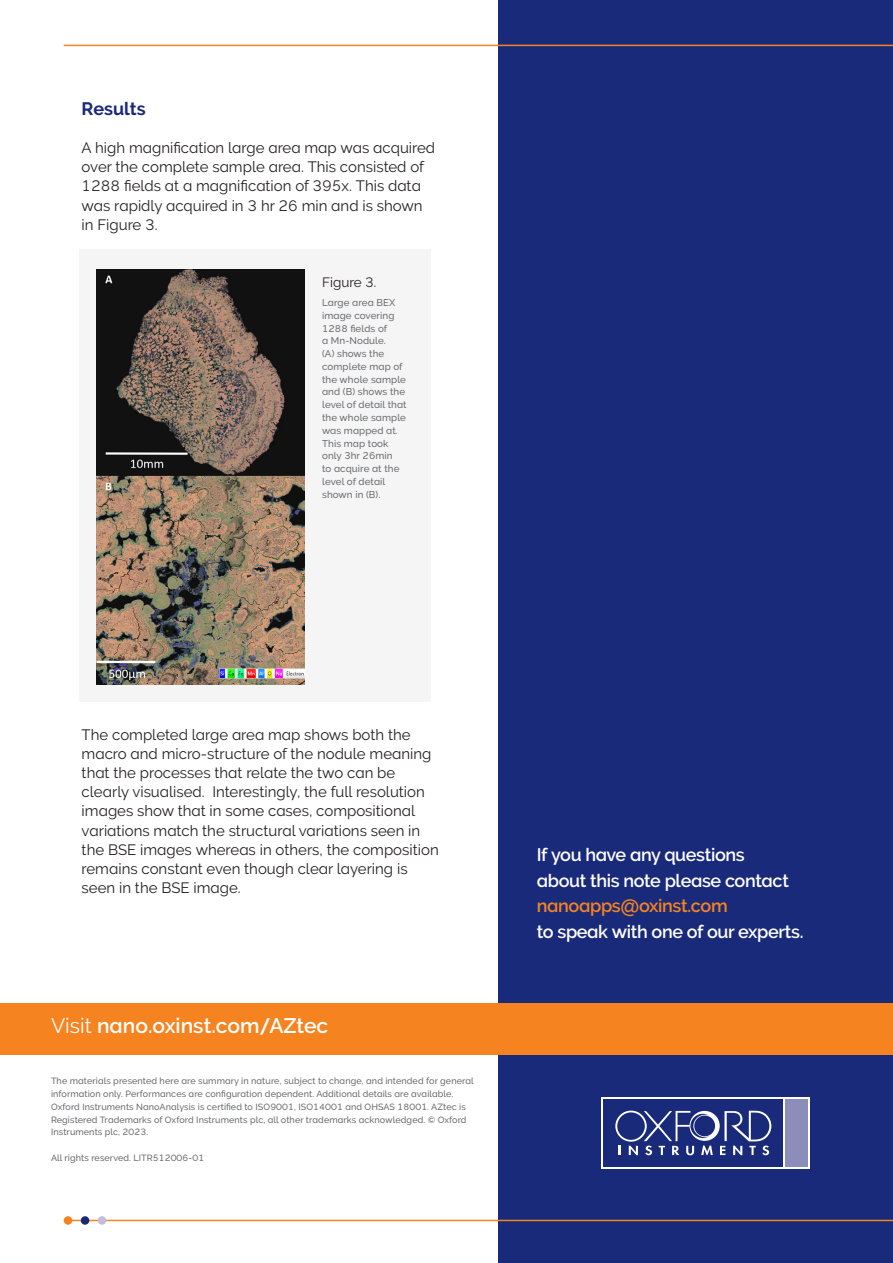
<style>
.page{position:relative;width:893px;height:1263px;background:#fff}
.page>*{position:absolute;margin:0;border:0;box-sizing:border-box;transform-origin:0 0}
.t1{font:700 21px "Oxford Raleway Semi";color:#fff}
.t2{font:700 18px/25.5px "Oxford Raleway Semi";letter-spacing:-.02em;color:#fff}
.Header_1{font:18px "Oxford Raleway Bold";color:#1a2a7a}
.Header_1-2{font:15px/19.2px "Oxford Raleway Regular";color:#231f20}
.Large_Caption{font:13.5px "Oxford Raleway Regular";color:#231f20}
.Small_Caption{font:9.75px/12.8px "Oxford Raleway Medium";letter-spacing:.01em;color:#6c6d70}
.Small_Caption-2{font:9px/12.8px "Oxford Raleway Medium";letter-spacing:.01em;color:#6c6d70}
.s1{font-family:"Oxford Raleway Regular";font-weight:400}
.s2{color:#f58420}
</style>
<div class="page">
<div style="left:499px;top:0;width:394px;height:1263px;background:#1a2a7a"></div>
<div style="left:0;top:1003px;width:893px;height:51px;background:#f58420"></div>
<div style="left:602px;top:1097px;width:208px;height:72px;background:#fff"></div>
<div style="left:604px;top:1099px;width:179px;height:68px;background:#1a2a7a"></div>
<div style="left:785px;top:1099px;width:23px;height:68px;background:#8c8db9"></div>
<svg style="left:615px;top:1110px;width:156px;height:45px"></svg>
<div style="left:79px;top:250px;width:351px;height:452px;background:#f5f5f6"></div>
<img style="left:97px;top:270px;width:208px;height:415px">
<hr style="left:64px;top:1220px;width:829px;height:1px;background:#f58420">
<div style="left:64px;top:1216px;width:8px;height:9px;background:#f58420;border-radius:50%"></div>
<div style="left:81px;top:1216px;width:8px;height:9px;background:#1a2a7a;border-radius:50%"></div>
<div style="left:98px;top:1216px;width:8px;height:9px;background:#bebed9;border-radius:50%"></div>
<hr style="left:64px;top:45px;width:829px;height:1px;background:#f58420">
<p class="Header_1" style="left:82px;top:98px;width:66px">Results</p>
<p class="Header_1-2" style="left:82px;top:138px;width:355px">A high magnification large area map was acquired over the complete sample area. This consisted of 1288 fields at a magnification of 395x. This data was rapidly acquired in 3 hr 26 min and is shown in Figure 3.</p>
<p class="Large_Caption" style="left:322px;top:274px;width:56px">Figure 3.</p>
<p class="Small_Caption" style="left:322px;top:296px;width:86px">Large area BEX image covering<br>1288 fields of<br>a Mn-Nodule.<br>(A) shows the complete map of the whole sample and (B) shows the level of detail that the whole sample was mapped at.<br>This map took only 3hr 26min<br>to acquire at the level of detail shown in (B).</p>
<p class="Header_1-2" style="left:82px;top:725px;width:359px">The completed large area map shows both the macro and micro-structure of the nodule meaning that the processes that relate the two can be clearly visualised. Interestingly, the full resolution images show that in some cases, compositional variations match the structural variations seen in the BSE images whereas in others, the composition remains constant even though clear layering is seen in the BSE image.</p>
<p class="t1" style="left:51px;top:1014px;width:279px"><span class="s1">Visit</span> nano.oxinst.com/AZtec</p>
<p class="Small_Caption-2" style="left:51px;top:1075px;width:424px">The materials presented here are summary in nature, subject to change, and intended for general information only. Performances are configuration dependent. Additional details are available.<br>Oxford Instruments NanoAnalysis is certified to ISO9001, ISO14001 and OHSAS 18001. AZtec is Registered Trademarks of Oxford Instruments plc, all other trademarks acknowledged. © Oxford Instruments plc, 2023.</p>
<p class="Small_Caption-2" style="left:51px;top:1151px;width:155px">All rights reserved. LITR512006-01</p>
<p class="t2" style="left:537px;top:842px;width:268px">If you have any questions<br>about this note please contact <span class="s2">nanoapps@oxinst.com<br></span>to speak with one of our experts.</p>
</div>
